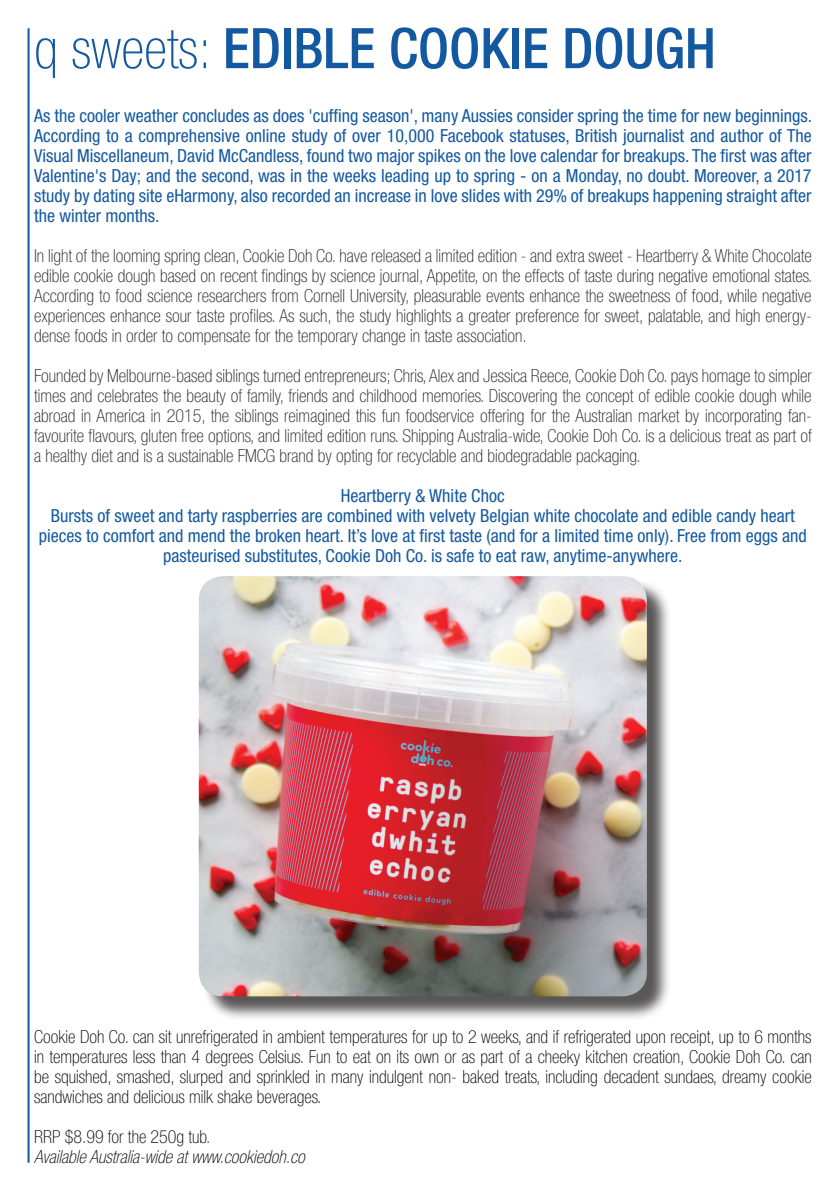
<style>
.page{position:relative;width:840px;height:1191px;background:#fff}
.page>*{position:absolute;margin:0;border:0;box-sizing:border-box;transform-origin:0 0}
.heads{font:500 condensed 56px "Helvetica Neue";color:#1359a2}
.t1{font:100 condensed 18px/20px "Helvetica Neue";color:#231f20;text-align:justify}
.t2{font:condensed 18px/20px "Helvetica Neue";color:#1359a2;text-align:justify}
.t3{font:100 condensed 18px/20px "Helvetica Neue";color:#000;text-align:justify}
.t4{font:italic 100 condensed 18px "Helvetica Neue";color:#000}
.s1{font-weight:100}
</style>
<div class="page">
<hr style="left:28px;top:28px;width:2px;height:1134px;background:#1359a2">
<div style="left:202px;top:579px;width:469px;height:442px;background:#231f20;opacity:.75"></div>
<img style="left:199px;top:576px;width:447px;height:420px">
<p class="heads" style="left:34px;top:15px;width:683px"><span class="s1">q sweets:</span> EDIBLE COOKIE DOUGH</p>
<p class="t2" style="left:34px;top:106px;width:779px">As the cooler weather concludes as does 'cuffing season', many Aussies consider spring the time for new beginnings.<br>According to a comprehensive online study of over 10,000 Facebook statuses, British journalist and author of The Visual Miscellaneum, David McCandless, found two major spikes on the love calendar for breakups. The first was after Valentine's Day; and the second, was in the weeks leading up to spring - on a Monday, no doubt. Moreover, a 2017 study by dating site eHarmony, also recorded an increase in love slides with 29% of breakups happening straight after the winter months.</p>
<p class="t1" style="left:34px;top:246px;width:779px">In light of the looming spring clean, Cookie Doh Co. have released a limited edition - and extra sweet - Heartberry &amp; White Chocolate edible cookie dough based on recent findings by science journal, Appetite, on the effects of taste during negative emotional states.<br>According to food science researchers from Cornell University, pleasurable events enhance the sweetness of food, while negative experiences enhance sour taste profiles. As such, the study highlights a greater preference for sweet, palatable, and high energy&shy;dense foods in order to compensate for the temporary change in taste association.</p>
<p class="t1" style="left:34px;top:366px;width:778px">Founded by Melbourne-based siblings turned entrepreneurs; Chris, Alex and Jessica Reece, Cookie Doh Co. pays homage to simpler times and celebrates the beauty of family, friends and childhood memories. Discovering the concept of edible cookie dough while abroad in America in 2015, the siblings reimagined this fun foodservice offering for the Australian market by incorporating fan&shy;favourite flavours, gluten free options, and limited edition runs. Shipping Australia-wide, Cookie Doh Co. is a delicious treat as part of a healthy diet and is a sustainable FMCG brand by opting for recyclable and biodegradable packaging.</p>
<p class="t2" style="left:341px;top:486px;width:165px">Heartberry &amp; White Choc</p>
<p class="t2" style="left:39px;top:506px;width:769px;text-align:center">Bursts of sweet and tarty raspberries are combined with velvety Belgian white chocolate and edible candy heart pieces to comfort and mend the broken heart. It’s love at first taste (and for a limited time only). Free from eggs and pasteurised substitutes, Cookie Doh Co. is safe to eat raw, anytime-anywhere.</p>
<p class="t3" style="left:34px;top:1026px;width:778px">Cookie Doh Co. can sit unrefrigerated in ambient temperatures for up to 2 weeks, and if refrigerated upon receipt, up to 6 months in temperatures less than 4 degrees Celsius. Fun to eat on its own or as part of a cheeky kitchen creation, Cookie Doh Co. can be squished, smashed, slurped and sprinkled in many indulgent non- baked treats, including decadent sundaes, dreamy cookie sandwiches and delicious milk shake beverages.</p>
<p class="t3" style="left:34px;top:1126px;width:178px">RRP $8.99 for the 250g tub.</p>
<p class="t4" style="left:34px;top:1146px;width:272px">Available Australia-wide at www.cookiedoh.co</p>
</div>
